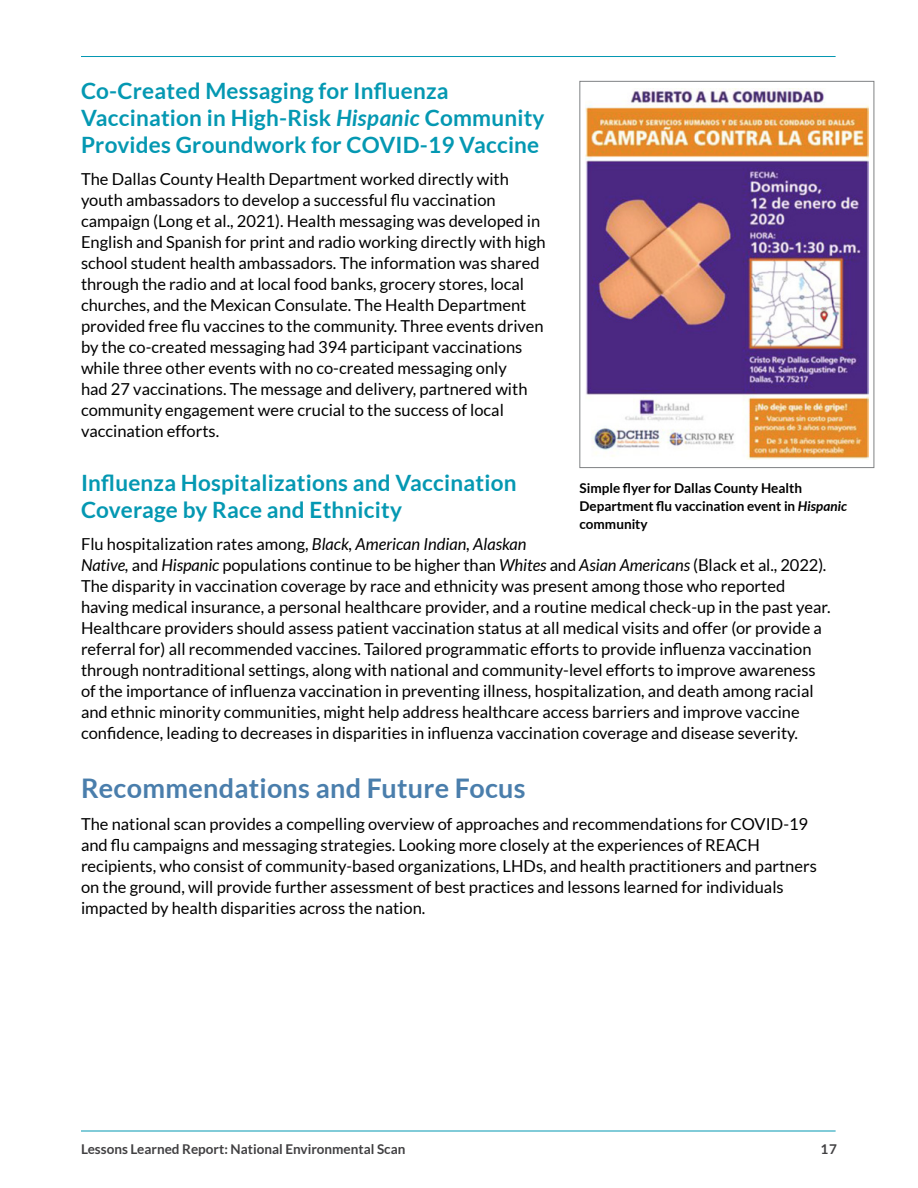
<style>
.page{position:relative;width:918px;height:1188px;background:#fff}
.page>*{position:absolute;margin:0;border:0;box-sizing:border-box;transform-origin:0 0}
.t1{font:700 27px "Lato";letter-spacing:.01em;color:#4a7eac}
.t2{font:700 22.5px/27px "Lato";letter-spacing:.01em;color:#0498b2}
.t3{font:16.5px/21px "Lato";color:#000}
.t4{font:700 13.5px/18px "Lato";color:#000}
.t5{font:700 13.5px "Lato";color:#414042}
.s1{font-style:italic}
</style>
<div class="page">
<hr style="left:81px;top:1131px;width:755px;height:1px;background:#0498b2">
<hr style="left:81px;top:56px;width:755px;height:1px;background:#0498b2">
<img style="left:586px;top:89px;width:282px;height:370px">
<div style="left:579px;top:81px;width:295px;height:387px;border:1px solid #808284"></div>
<h2 class="t2" style="left:81px;top:77px;width:465px">Co-Created Messaging for Influenza<br>Vaccination in High-Risk <span class="s1">Hispanic</span> Community<br>Provides Groundwork for COVID-19 Vaccine</h2>
<p class="t3" style="left:81px;top:168px;width:466px">The Dallas County Health Department worked directly with youth ambassadors to develop a successful flu vaccination campaign (Long et al., 2021). Health messaging was developed in English and Spanish for print and radio working directly with high school student health ambassadors. The information was shared through the radio and at local food banks, grocery stores, local churches, and the Mexican Consulate. The Health Department provided free flu vaccines to the community. Three events driven by the co-created messaging had 394 participant vaccinations while three other events with no co-created messaging only<br>had 27 vaccinations. The message and delivery, partnered with community engagement were crucial to the success of local vaccination efforts.</p>
<h2 class="t2" style="left:81px;top:469px;width:437px">Influenza Hospitalizations and Vaccination<br>Coverage by Race and Ethnicity</h2>
<p class="t3" style="left:81px;top:533px;width:751px">Flu hospitalization rates among, <span class="s1">Black, American Indian, Alaskan<br>Native,</span> and <span class="s1">Hispanic</span> populations continue to be higher than <span class="s1">Whites</span> and <span class="s1">Asian Americans</span> (Black et al., 2022)<span class="s1">.<br></span>The disparity in vaccination coverage by race and ethnicity was present among those who reported having medical insurance, a personal healthcare provider, and a routine medical check-up in the past year.<br>Healthcare providers should assess patient vaccination status at all medical visits and offer (or provide a referral for) all recommended vaccines. Tailored programmatic efforts to provide influenza vaccination through nontraditional settings, along with national and community-level efforts to improve awareness of the importance of influenza vaccination in preventing illness, hospitalization, and death among racial and ethnic minority communities, might help address healthcare access barriers and improve vaccine confidence, leading to decreases in disparities in influenza vaccination coverage and disease severity.</p>
<h1 class="t1" style="left:81px;top:773px;width:446px">Recommendations and Future Focus</h1>
<p class="t3" style="left:81px;top:813px;width:737px">The national scan provides a compelling overview of approaches and recommendations for COVID-19 and flu campaigns and messaging strategies. Looking more closely at the experiences of REACH recipients, who consist of community-based organizations, LHDs, and health practitioners and partners on the ground, will provide further assessment of best practices and lessons learned for individuals impacted by health disparities across the nation.</p>
<p class="t4" style="left:579px;top:479px;width:269px">Simple flyer for Dallas County Health<br>Department flu vaccination event in <span class="s1">Hispanic </span>community</p>
<p class="t5" style="left:81px;top:1141px;width:326px">Lessons Learned Report: National Environmental Scan</p>
<p class="t5" style="left:820px;top:1141px;width:18px">17</p>
</div>
